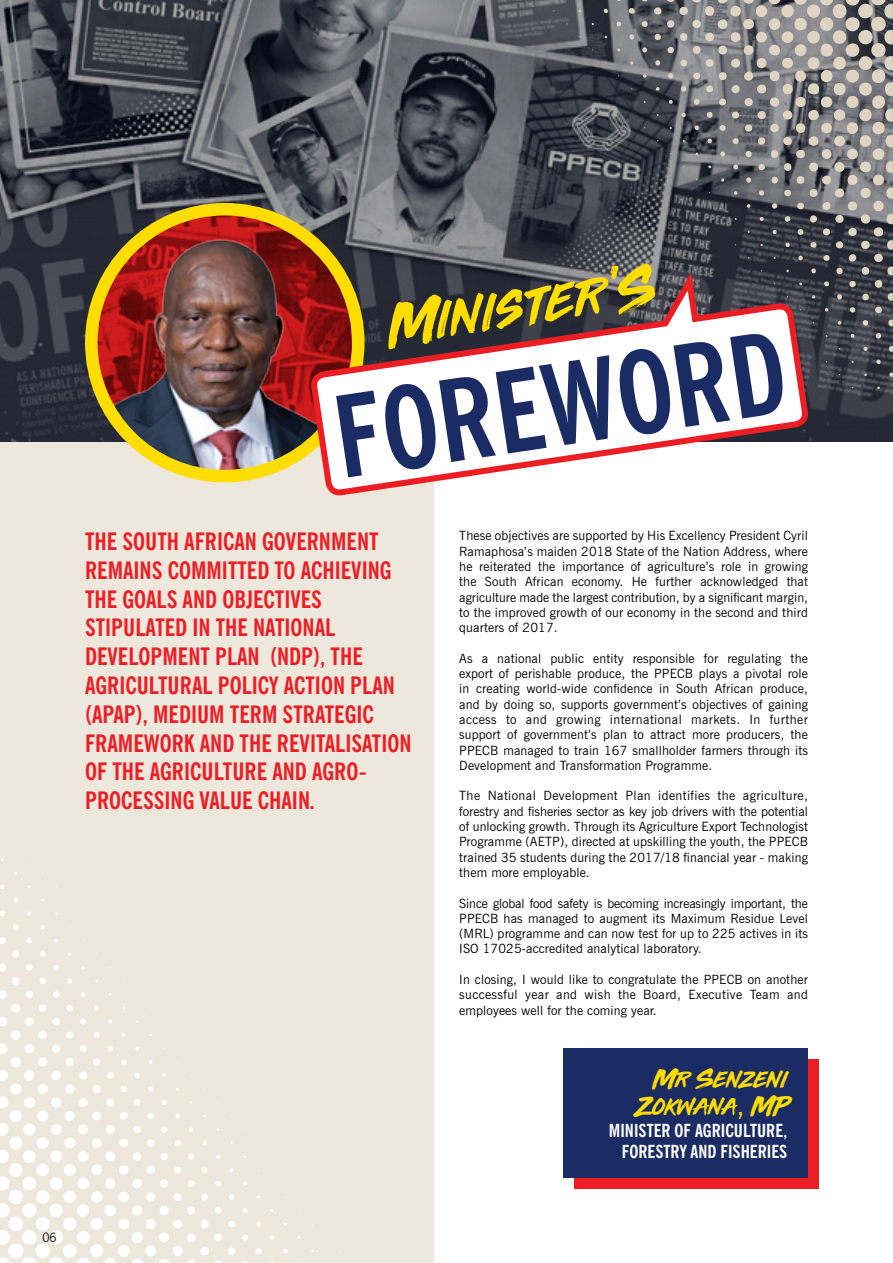
<style>
.page{position:relative;width:893px;height:1263px;background:#fff}
.page>*{position:absolute;margin:0;border:0;box-sizing:border-box;transform-origin:0 0}
.t1{font:700 condensed 112.5px "News Gothic BT";color:#1b2c65}
.t2{font:60px "Third Rail";color:#fd0}
.sub2{font:27px/27px "Third Rail";color:#fd0;text-align:right}
.highlihgt{font:700 condensed 24px/28.8px "News Gothic BT";color:#ed1d24}
.body_1{font:700 condensed 18px/21.6px "News Gothic BT";color:#fff;text-align:right}
.body_1-2{font:12.75px/15.3px "News Gothic BT";letter-spacing:.01em;color:#000;text-align:justify}
.t3{font:12.75px "News Cycle";color:#000}
.s1{font-family:"News Gothic BT"}
</style>
<div class="page">
<div style="left:0;top:441px;width:434px;height:822px;background:#ede7dc"></div>
<img style="left:0;top:0;width:893px;height:441px">
<div style="left:574px;top:1059px;width:244px;height:129px;background:#ed1d24"></div>
<div style="left:563px;top:1048px;width:245px;height:130px;background:#1b2c65"></div>
<img style="left:108px;top:209px;width:223px;height:267px">
<div style="left:85px;top:203px;width:279px;height:279px;border:13px solid #fd0;border-radius:50%"></div>
<svg style="left:313px;top:264px;width:499px;height:230px"></svg>
<svg style="left:0;top:858px;width:340px;height:405px"></svg>
<svg style="left:552px;top:0;width:341px;height:390px;background:#747176"></svg>
<p class="t2" style="left:385px;top:300px;width:271px;rotate:-9deg">Minister S</p>
<p class="t1" style="left:326px;top:368px;width:456px;rotate:-8deg">FOREWORD</p>
<p class="highlihgt" style="left:85px;top:527px;width:328px">THE SOUTH AFRICAN GOVERNMENT<br>REMAINS COMMITTED TO ACHIEVING<br>THE GOALS AND OBJECTIVES<br>STIPULATED IN THE NATIONAL<br>DEVELOPMENT PLAN (NDP), THE<br>AGRICULTURAL POLICY ACTION PLAN (APAP), MEDIUM TERM STRATEGIC<br>FRAMEWORK AND THE REVITALISATION<br>OF THE AGRICULTURE AND AGRO-<br>PROCESSING VALUE CHAIN.</p>
<p class="body_1-2" style="left:459px;top:528px;width:350px">These objectives are supported by His Excellency President Cyril Ramaphosa’s maiden 2018 State of the Nation Address, where he reiterated the importance of agriculture’s role in growing the South African economy. He further acknowledged that agriculture made the largest contribution, by a significant margin, to the improved growth of our economy in the second and third quarters of 2017.</p>
<p class="body_1-2" style="left:459px;top:650px;width:350px">As a national public entity responsible for regulating the export of perishable produce, the PPECB plays a pivotal role in creating world-wide confidence in South African produce, and by doing so, supports government’s objectives of gaining access to and growing international markets. In further support of government’s plan to attract more producers, the PPECB managed to train 167 smallholder farmers through its Development and Transformation Programme.</p>
<p class="body_1-2" style="left:459px;top:788px;width:350px">The National Development Plan identifies the agriculture, forestry and fisheries sector as key job drivers with the potential of unlocking growth. Through its Agriculture Export Technologist Programme (AETP), directed at upskilling the youth, the PPECB trained 35 students during the 2017/18 financial year - making them more employable.</p>
<p class="body_1-2" style="left:459px;top:895px;width:350px">Since global food safety is becoming increasingly important, the PPECB has managed to augment its Maximum Residue Level (MRL) programme and can now test for up to 225 actives in its ISO 17025-accredited analytical laboratory.</p>
<p class="body_1-2" style="left:459px;top:972px;width:350px">In closing, I would like to congratulate the PPECB on another successful year and wish the Board, Executive Team and employees well for the coming year.</p>
<p class="sub2" style="left:636px;top:1066px;width:153px">Mr Senzeni<br>Zokwana<span class="s1">,</span> MP</p>
<p class="body_1" style="left:609px;top:1119px;width:180px">MINISTER OF AGRICULTURE,<br>FORESTRY AND FISHERIES</p>
<p class="t3" style="left:43px;top:1226px;width:16px">06</p>
</div>
